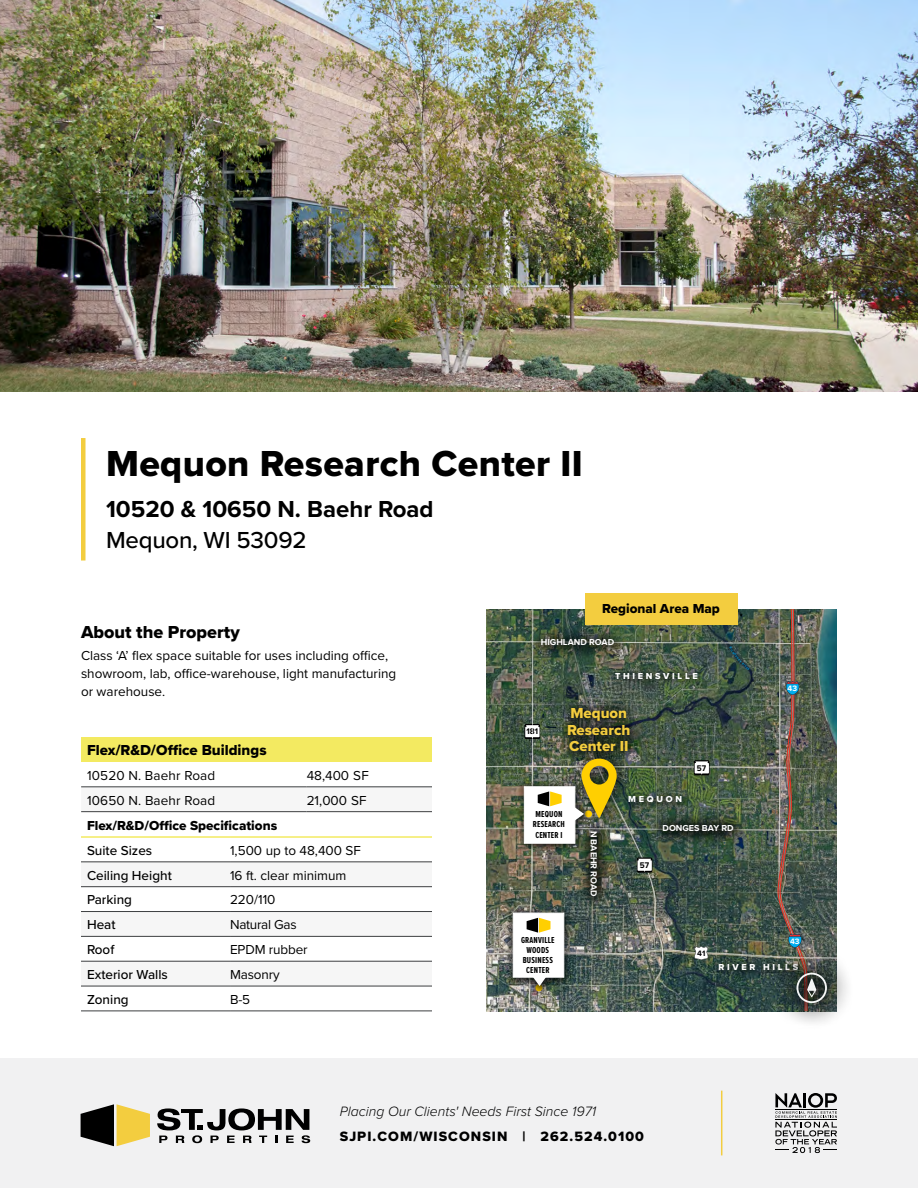
<style>
.page{position:relative;width:918px;height:1188px;background:#fff}
.page>*{position:absolute;margin:0;border:0;box-sizing:border-box;transform-origin:0 0}
.t1{font:37.5px "Proxima Nova Extrabld";letter-spacing:.01em;color:#000}
.t2{font:700 24px "Proxima Nova";color:#000}
.t3{font:500 24px "Proxima Nova";letter-spacing:-.01em;color:#000}
.t4{font:18px "Proxima Nova Extrabld";color:#000}
.t5{font:15px "Proxima Nova Extrabld";color:#000}
.t6{font:15px/16.5px "Proxima Nova Extrabld";color:#f3cd3f}
.t7{font:italic 300 14.1px "Proxima Nova";color:#000}
.t8{font:14.1px "Proxima Nova Extrabld";letter-spacing:.075em;color:#000}
.t9{font:13.5px/18px "Proxima Nova";color:#000}
.t10{font:500 13.5px "Proxima Nova";color:#000}
.t11{font:13.5px "Proxima Nova Extrabld";color:#000}
.t12{font:13.5px "Proxima Nova";letter-spacing:-.02em;color:#000}
.t13{font:700 9px/9.8px "Proxima Nova Ex Cn";letter-spacing:.02em;color:#000}
.t14{font:700 9px "Proxima Nova";color:#fff}
.t15{font:9px "Proxima Nova Extrabld";letter-spacing:.3em;color:#fff}
.t16{font:700 8.55px "Proxima Nova";color:#000;scale:.95 1}
.t17{font:700 8.1px "Proxima Nova";color:#fff}
.t18{font:700 8.1px "Proxima Nova";color:#040407}
</style>
<div class="page">
<img style="left:0;top:0;width:918px;height:392px">
<div style="left:0;top:1058px;width:918px;height:130px;background:#f1f1f2"></div>
<svg style="left:81px;top:1104px;width:69px;height:42px"></svg>
<svg style="left:157px;top:1108px;width:153px;height:35px"></svg>
<hr style="left:721px;top:1091px;width:1px;height:64px;background:#f3cd3f">
<svg style="left:775px;top:1093px;width:62px;height:60px"></svg>
<div style="left:81px;top:737px;width:351px;height:25px;background:#f3ea61"></div>
<hr style="left:81px;top:787px;width:226px;height:1px;background:#3d3f41">
<hr style="left:307px;top:787px;width:125px;height:1px;background:#3d3f41">
<hr style="left:81px;top:811px;width:226px;height:1px;background:#3d3f41">
<hr style="left:307px;top:811px;width:125px;height:1px;background:#3d3f41">
<svg style="left:81px;top:861px;width:351px;height:150px"></svg>
<svg style="left:81px;top:863px;width:351px;height:123px"></svg>
<hr style="left:81px;top:862px;width:149px;height:1px;background:#3d3f41">
<hr style="left:230px;top:862px;width:202px;height:1px;background:#3d3f41">
<hr style="left:81px;top:911px;width:149px;height:1px;background:#3d3f41">
<hr style="left:230px;top:911px;width:202px;height:1px;background:#3d3f41">
<hr style="left:81px;top:936px;width:149px;height:1px;background:#3d3f41">
<hr style="left:230px;top:936px;width:202px;height:1px;background:#3d3f41">
<hr style="left:81px;top:961px;width:149px;height:1px;background:#3d3f41">
<hr style="left:230px;top:961px;width:202px;height:1px;background:#3d3f41">
<hr style="left:81px;top:986px;width:149px;height:1px;background:#3d3f41">
<hr style="left:230px;top:986px;width:202px;height:1px;background:#3d3f41">
<hr style="left:81px;top:1011px;width:149px;height:1px;background:#3d3f41">
<hr style="left:230px;top:1011px;width:202px;height:1px;background:#3d3f41">
<hr style="left:81px;top:886px;width:149px;height:1px;background:#3d3f41">
<hr style="left:230px;top:886px;width:202px;height:1px;background:#3d3f41">
<hr style="left:81px;top:836px;width:149px;height:2px;background:#f3ea61">
<hr style="left:230px;top:836px;width:202px;height:2px;background:#f3ea61">
<div style="left:81px;top:438px;width:5px;height:123px;background:#f3cd3f"></div>
<div style="left:585px;top:593px;width:153px;height:32px;background:#f3cd3f"></div>
<div style="left:768px;top:944px;width:88px;height:88px;background:#000;opacity:.75"></div>
<img style="left:486px;top:609px;width:353px;height:405px">
<h1 class="t1" style="left:106px;top:436px;width:478px">Mequon Research Center II</h1>
<h2 class="t2" style="left:106px;top:491px;width:329px">10520 &amp; 10650 N. Baehr Road</h2>
<h2 class="t3" style="left:106px;top:522px;width:202px">Mequon, WI 53092</h2>
<p class="t11" style="left:602px;top:598px;width:119px">Regional Area Map</p>
<h3 class="t4" style="left:81px;top:618px;width:160px">About the Property</h3>
<p class="t9" style="left:81px;top:646px;width:317px">Class ‘A’ flex space suitable for uses including office, showroom, lab, office-warehouse, light manufacturing or warehouse.</p>
<p class="t14" style="left:541px;top:635px;width:75px;rotate:1deg">HIGHLAND ROAD</p>
<p class="t15" style="left:615px;top:669px;width:84px">THIENSVILLE</p>
<p class="t17" style="left:788px;top:682px;width:11px">43</p>
<p class="t5" style="left:87px;top:739px;width:181px">Flex/R&amp;D/Office Buildings</p>
<p class="t9" style="left:87px;top:766px;width:130px">10520 N. Baehr Road</p>
<p class="t9" style="left:307px;top:766px;width:64px">48,400 SF</p>
<p class="t9" style="left:87px;top:790px;width:130px">10650 N. Baehr Road</p>
<p class="t9" style="left:307px;top:790px;width:62px">21,000 SF</p>
<p class="t11" style="left:87px;top:815px;width:192px">Flex/R&amp;D/Office Specifications</p>
<p class="t10" style="left:87px;top:840px;width:67px">Suite Sizes</p>
<p class="t9" style="left:230px;top:841px;width:132px">1,500 up to 48,400 SF</p>
<p class="t10" style="left:87px;top:865px;width:86px">Ceiling Height</p>
<p class="t9" style="left:230px;top:866px;width:118px">16 ft. clear minimum</p>
<p class="t10" style="left:87px;top:890px;width:47px">Parking</p>
<p class="t9" style="left:230px;top:890px;width:47px">220/110</p>
<p class="t10" style="left:87px;top:915px;width:30px">Heat</p>
<p class="t12" style="left:230px;top:915px;width:68px">Natural Gas</p>
<p class="t10" style="left:87px;top:940px;width:29px">Roof</p>
<p class="t9" style="left:230px;top:940px;width:79px">EPDM rubber</p>
<p class="t10" style="left:87px;top:964px;width:82px">Exterior Walls</p>
<p class="t9" style="left:230px;top:965px;width:51px">Masonry</p>
<p class="t10" style="left:87px;top:989px;width:43px">Zoning</p>
<p class="t9" style="left:230px;top:990px;width:22px">B-5</p>
<p class="t16" style="left:526px;top:725px;width:14px">181</p>
<p class="t6" style="left:567px;top:705px;width:65px">Mequon<br>Research<br>Center II</p>
<p class="t15" style="left:628px;top:792px;width:55px">MEQUON</p>
<p class="t16" style="left:697px;top:761px;width:11px">57</p>
<p class="t13" style="left:533px;top:809px;width:33px;line-height:10.5px">MEQUON<br>RESEARCH<br>CENTER I</p>
<p class="t13" style="left:521px;top:935px;width:35px;text-align:center">GRANVILLE<br>WOODS<br>BUSINESS<br>CENTER</p>
<p class="t14" style="left:601px;top:831px;width:67px;rotate:90deg">N BAEHR ROAD</p>
<p class="t16" style="left:640px;top:859px;width:11px">57</p>
<p class="t14" style="left:663px;top:821px;width:73px">DONGES BAY RD</p>
<p class="t18" style="left:697px;top:947px;width:10px">41</p>
<p class="t17" style="left:790px;top:935px;width:11px">43</p>
<p class="t15" style="left:718px;top:961px;width:81px">RIVER HILLS</p>
<p class="t7" style="left:340px;top:1101px;width:258px">Placing Our Clients' Needs First Since 1971</p>
<p class="t8" style="left:340px;top:1126px;width:306px">SJPI.COM/WISCONSIN | 262.524.0100</p>
</div>
